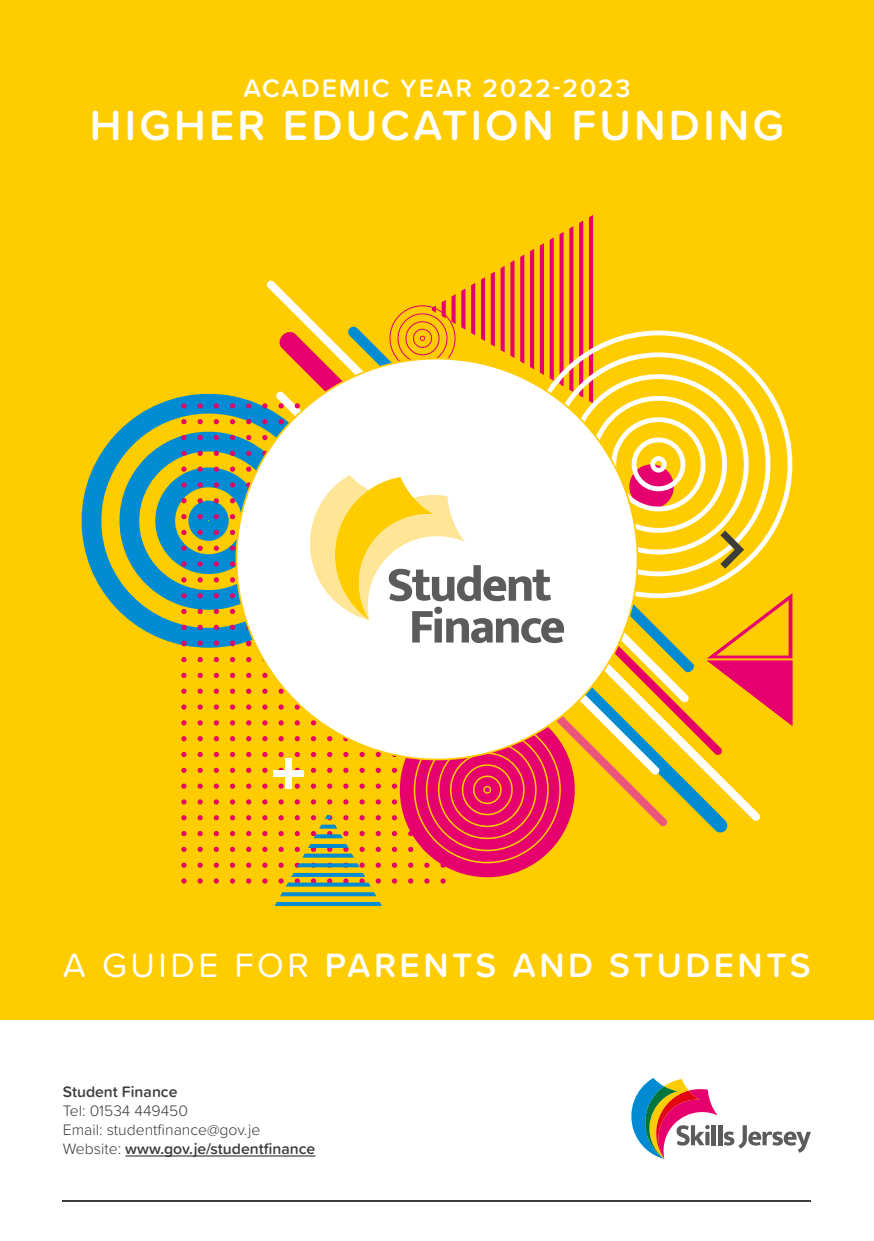
<style>
.page{position:relative;width:874px;height:1241px;background:#fff}
.page>*{position:absolute;margin:0;border:0;box-sizing:border-box;transform-origin:0 0}
.t1{font:600 43.75px "Proxima Soft";letter-spacing:.075em;color:#fff}
.t2{font:600 35px "Proxima Soft";letter-spacing:.1em;color:#fff}
.t3{font:600 26.25px "Proxima Soft";letter-spacing:.075em;color:#fff}
.t4{font:300 15.75px/18.9px "Proxima Soft";color:#3c3c3b}
.t5{font:600 15.75px "Proxima Soft";color:#3c3c3b}
.s1{font-weight:400}
.s2{font-weight:600}
</style>
<div class="page">
<div style="left:0;top:0;width:873px;height:1240px;background:#fc0"></div>
<div style="left:0;top:1020px;width:873px;height:220px;background:#fff"></div>
<svg style="left:181px;top:657px;width:5px;height:5px"></svg>
<svg style="left:197px;top:657px;width:5px;height:5px"></svg>
<svg style="left:214px;top:657px;width:5px;height:5px"></svg>
<svg style="left:230px;top:657px;width:5px;height:5px"></svg>
<svg style="left:246px;top:657px;width:5px;height:5px"></svg>
<svg style="left:181px;top:672px;width:5px;height:6px"></svg>
<svg style="left:197px;top:672px;width:5px;height:6px"></svg>
<svg style="left:214px;top:672px;width:5px;height:6px"></svg>
<svg style="left:230px;top:672px;width:5px;height:6px"></svg>
<svg style="left:246px;top:672px;width:5px;height:6px"></svg>
<svg style="left:262px;top:672px;width:4px;height:6px"></svg>
<svg style="left:181px;top:688px;width:5px;height:5px"></svg>
<svg style="left:197px;top:688px;width:5px;height:5px"></svg>
<svg style="left:214px;top:688px;width:5px;height:5px"></svg>
<svg style="left:230px;top:688px;width:5px;height:5px"></svg>
<svg style="left:246px;top:688px;width:5px;height:5px"></svg>
<svg style="left:262px;top:688px;width:4px;height:5px"></svg>
<svg style="left:181px;top:704px;width:5px;height:5px"></svg>
<svg style="left:197px;top:704px;width:5px;height:5px"></svg>
<svg style="left:214px;top:704px;width:5px;height:5px"></svg>
<svg style="left:230px;top:704px;width:5px;height:5px"></svg>
<svg style="left:246px;top:704px;width:5px;height:5px"></svg>
<svg style="left:262px;top:704px;width:5px;height:5px"></svg>
<svg style="left:181px;top:720px;width:5px;height:5px"></svg>
<svg style="left:197px;top:720px;width:5px;height:5px"></svg>
<svg style="left:214px;top:720px;width:5px;height:5px"></svg>
<svg style="left:230px;top:720px;width:5px;height:5px"></svg>
<svg style="left:246px;top:720px;width:5px;height:5px"></svg>
<svg style="left:262px;top:720px;width:5px;height:5px"></svg>
<svg style="left:181px;top:736px;width:5px;height:5px"></svg>
<svg style="left:197px;top:736px;width:5px;height:5px"></svg>
<svg style="left:214px;top:736px;width:5px;height:5px"></svg>
<svg style="left:230px;top:736px;width:5px;height:5px"></svg>
<svg style="left:246px;top:736px;width:5px;height:5px"></svg>
<svg style="left:262px;top:736px;width:5px;height:5px"></svg>
<svg style="left:181px;top:752px;width:5px;height:5px"></svg>
<svg style="left:197px;top:752px;width:5px;height:5px"></svg>
<svg style="left:214px;top:751px;width:5px;height:6px"></svg>
<svg style="left:230px;top:751px;width:5px;height:6px"></svg>
<svg style="left:246px;top:752px;width:5px;height:5px"></svg>
<svg style="left:262px;top:752px;width:5px;height:5px"></svg>
<svg style="left:181px;top:767px;width:5px;height:5px"></svg>
<svg style="left:197px;top:767px;width:5px;height:5px"></svg>
<svg style="left:214px;top:767px;width:5px;height:5px"></svg>
<svg style="left:230px;top:767px;width:5px;height:5px"></svg>
<svg style="left:246px;top:767px;width:5px;height:5px"></svg>
<svg style="left:262px;top:767px;width:5px;height:5px"></svg>
<svg style="left:181px;top:783px;width:5px;height:5px"></svg>
<svg style="left:197px;top:783px;width:5px;height:5px"></svg>
<svg style="left:214px;top:783px;width:5px;height:5px"></svg>
<svg style="left:230px;top:783px;width:5px;height:5px"></svg>
<svg style="left:246px;top:783px;width:5px;height:5px"></svg>
<svg style="left:262px;top:783px;width:5px;height:5px"></svg>
<svg style="left:278px;top:783px;width:5px;height:5px"></svg>
<svg style="left:294px;top:783px;width:6px;height:5px"></svg>
<svg style="left:311px;top:783px;width:5px;height:5px"></svg>
<svg style="left:327px;top:783px;width:5px;height:5px"></svg>
<svg style="left:343px;top:783px;width:5px;height:5px"></svg>
<svg style="left:359px;top:783px;width:5px;height:5px"></svg>
<svg style="left:375px;top:783px;width:5px;height:5px"></svg>
<svg style="left:181px;top:799px;width:5px;height:5px"></svg>
<svg style="left:197px;top:799px;width:5px;height:5px"></svg>
<svg style="left:214px;top:799px;width:5px;height:5px"></svg>
<svg style="left:230px;top:799px;width:5px;height:5px"></svg>
<svg style="left:246px;top:799px;width:5px;height:5px"></svg>
<svg style="left:262px;top:799px;width:5px;height:5px"></svg>
<svg style="left:278px;top:799px;width:5px;height:5px"></svg>
<svg style="left:294px;top:799px;width:6px;height:5px"></svg>
<svg style="left:311px;top:799px;width:5px;height:5px"></svg>
<svg style="left:327px;top:799px;width:5px;height:5px"></svg>
<svg style="left:343px;top:799px;width:5px;height:5px"></svg>
<svg style="left:359px;top:799px;width:5px;height:5px"></svg>
<svg style="left:375px;top:799px;width:5px;height:5px"></svg>
<svg style="left:181px;top:815px;width:5px;height:5px"></svg>
<svg style="left:197px;top:815px;width:5px;height:5px"></svg>
<svg style="left:214px;top:815px;width:5px;height:5px"></svg>
<svg style="left:230px;top:815px;width:5px;height:5px"></svg>
<svg style="left:246px;top:815px;width:5px;height:5px"></svg>
<svg style="left:262px;top:815px;width:5px;height:5px"></svg>
<svg style="left:375px;top:815px;width:5px;height:5px"></svg>
<svg style="left:181px;top:831px;width:5px;height:5px"></svg>
<svg style="left:197px;top:831px;width:5px;height:5px"></svg>
<svg style="left:214px;top:831px;width:5px;height:5px"></svg>
<svg style="left:230px;top:831px;width:5px;height:5px"></svg>
<svg style="left:246px;top:831px;width:5px;height:5px"></svg>
<svg style="left:262px;top:831px;width:5px;height:5px"></svg>
<svg style="left:375px;top:831px;width:5px;height:5px"></svg>
<svg style="left:181px;top:846px;width:5px;height:5px"></svg>
<svg style="left:197px;top:846px;width:5px;height:5px"></svg>
<svg style="left:214px;top:846px;width:5px;height:5px"></svg>
<svg style="left:230px;top:846px;width:5px;height:5px"></svg>
<svg style="left:246px;top:846px;width:5px;height:5px"></svg>
<svg style="left:262px;top:846px;width:5px;height:5px"></svg>
<svg style="left:375px;top:846px;width:5px;height:5px"></svg>
<svg style="left:181px;top:862px;width:5px;height:5px"></svg>
<svg style="left:197px;top:862px;width:5px;height:5px"></svg>
<svg style="left:214px;top:862px;width:5px;height:5px"></svg>
<svg style="left:230px;top:862px;width:5px;height:5px"></svg>
<svg style="left:246px;top:862px;width:5px;height:5px"></svg>
<svg style="left:262px;top:862px;width:5px;height:5px"></svg>
<svg style="left:375px;top:862px;width:5px;height:5px"></svg>
<svg style="left:181px;top:878px;width:5px;height:5px"></svg>
<svg style="left:197px;top:878px;width:5px;height:5px"></svg>
<svg style="left:214px;top:878px;width:5px;height:5px"></svg>
<svg style="left:230px;top:878px;width:5px;height:5px"></svg>
<svg style="left:246px;top:878px;width:5px;height:5px"></svg>
<svg style="left:262px;top:878px;width:5px;height:5px"></svg>
<svg style="left:375px;top:878px;width:5px;height:5px"></svg>
<svg style="left:392px;top:878px;width:5px;height:5px"></svg>
<svg style="left:408px;top:878px;width:5px;height:5px"></svg>
<svg style="left:424px;top:878px;width:5px;height:5px"></svg>
<svg style="left:440px;top:878px;width:5px;height:5px"></svg>
<svg style="left:275px;top:892px;width:107px;height:13px"></svg>
<svg style="left:278px;top:815px;width:92px;height:71px"></svg>
<svg style="left:81px;top:393px;width:185px;height:254px"></svg>
<svg style="left:266px;top:280px;width:57px;height:414px"></svg>
<svg style="left:276px;top:391px;width:105px;height:384px"></svg>
<svg style="left:278px;top:331px;width:111px;height:88px"></svg>
<div style="left:285px;top:758px;width:6px;height:30px;background:#fff"></div>
<div style="left:273px;top:770px;width:30px;height:6px;background:#fff"></div>
<svg style="left:181px;top:403px;width:5px;height:5px"></svg>
<svg style="left:197px;top:403px;width:5px;height:5px"></svg>
<svg style="left:214px;top:403px;width:5px;height:5px"></svg>
<svg style="left:230px;top:403px;width:5px;height:5px"></svg>
<svg style="left:246px;top:403px;width:5px;height:5px"></svg>
<svg style="left:262px;top:403px;width:5px;height:5px"></svg>
<svg style="left:278px;top:403px;width:5px;height:5px"></svg>
<svg style="left:294px;top:403px;width:6px;height:5px"></svg>
<svg style="left:111px;top:419px;width:181px;height:195px"></svg>
<svg style="left:181px;top:624px;width:5px;height:5px"></svg>
<svg style="left:197px;top:624px;width:5px;height:5px"></svg>
<svg style="left:214px;top:624px;width:5px;height:5px"></svg>
<svg style="left:230px;top:624px;width:5px;height:5px"></svg>
<svg style="left:181px;top:640px;width:5px;height:6px"></svg>
<svg style="left:197px;top:640px;width:5px;height:6px"></svg>
<svg style="left:214px;top:640px;width:5px;height:6px"></svg>
<svg style="left:230px;top:640px;width:5px;height:6px"></svg>
<svg style="left:246px;top:640px;width:5px;height:6px"></svg>
<hr style="left:125px;top:1155px;width:190px;height:1px;background:#3c3c3b">
<div style="left:236px;top:358px;width:401px;height:401px;background:#fff;border-radius:50%"></div>
<svg style="left:310px;top:475px;width:79px;height:146px"></svg>
<svg style="left:389px;top:215px;width:403px;height:652px"></svg>
<hr style="left:63px;top:1199px;width:747px;height:1px;background:#3d3c3b">
<svg style="left:631px;top:1078px;width:86px;height:80px"></svg>
<hr style="left:711px;top:1124px;width:4px;height:20px;background:#5b5b5b">
<hr style="left:718px;top:1124px;width:4px;height:20px;background:#5b5b5b">
<svg style="left:724px;top:1125px;width:86px;height:27px"></svg>
<h3 class="t3" style="left:243px;top:69px;width:388px">ACADEMIC YEAR 2022-2023</h3>
<h1 class="t1" style="left:90px;top:93px;width:695px">HIGHER EDUCATION FUNDING</h1>
<h2 class="t2" style="left:63px;top:939px;width:749px"><span class="s1">A GUIDE FOR</span> PARENTS AND STUDENTS</h2>
<p class="t5" style="left:63px;top:1079px;width:116px">Student Finance</p>
<p class="t4" style="left:63px;top:1100px;width:254px">Tel: 01534 449450<br>Email: studentfinance@gov.je<br>Website: <span class="s2">www.gov.je/studentfinance</span></p>
</div>
